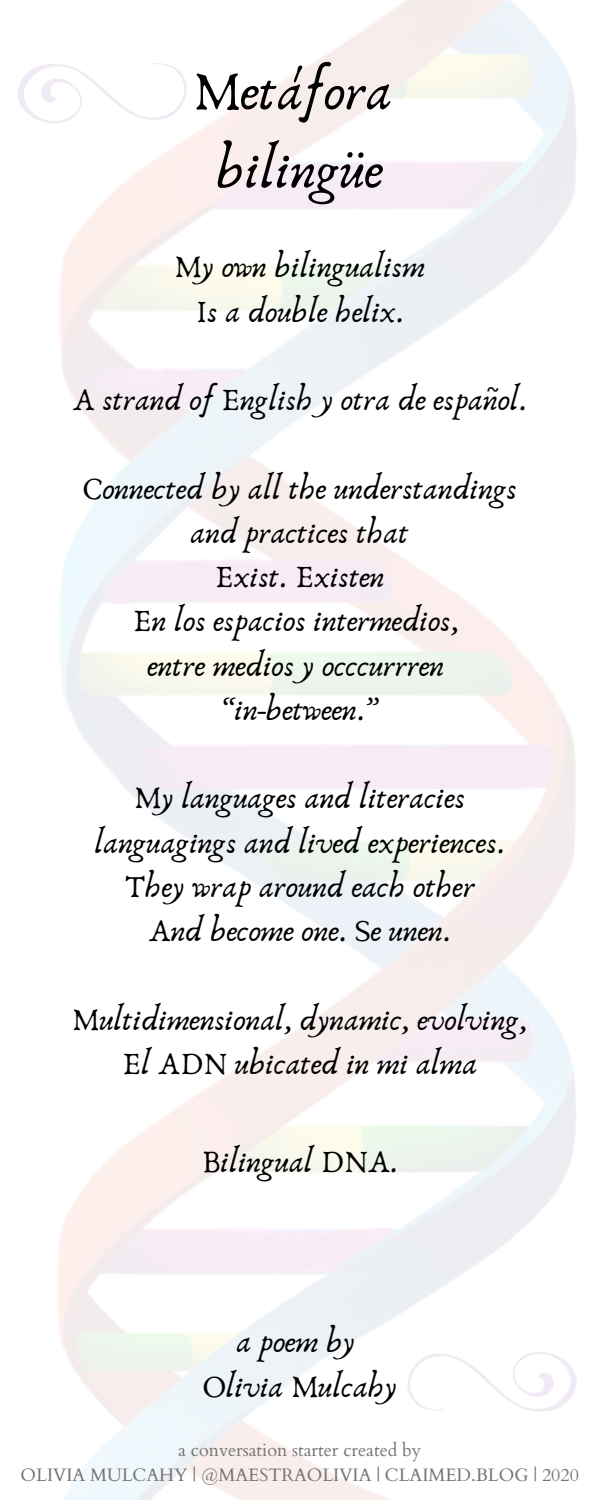
<style>
.page{position:relative;width:600px;height:1500px;background:#fff}
.page>*{position:absolute;margin:0;border:0;box-sizing:border-box;transform-origin:0 0}
.t1{font:56px/78.3px "Anaktoria";color:#000;text-align:center}
.t2{font:32px/44.2px "Anaktoria";color:#000;text-align:center}
.t3{font:18px/24.8px "Cardo";color:#737373;text-align:center}
</style>
<div class="page">
<svg style="left:17px;top:63px;width:175px;height:86px"></svg>
<svg style="left:407px;top:1352px;width:170px;height:60px"></svg>
<h1 class="t1" style="left:194px;top:54px;width:200px">Metáfora bilingüe</h1>
<p class="t2" style="left:175px;top:246px;width:252px">My own bilingualism<br>Is a double helix.</p>
<p class="t2" style="left:73px;top:379px;width:456px">A strand of English y otra de español.</p>
<p class="t2" style="left:83px;top:467px;width:436px">Connected by all the understandings and practices that<br>Exist. Existen<br>En los espacios intermedios,<br>entre medios y occcurrren “in-between.”</p>
<p class="t2" style="left:95px;top:777px;width:412px">My languages and literacies languagings and lived experiences.<br>They wrap around each other<br>And become one. Se unen.</p>
<p class="t2" style="left:73px;top:998px;width:456px">Multidimensional, dynamic, evolving,<br>El ADN ubicated in mi alma</p>
<p class="t2" style="left:202px;top:1141px;width:198px">Bilingual DNA.</p>
<p class="t2" style="left:203px;top:1321px;width:196px">a poem by<br>Olivia Mulcahy</p>
<p class="t3" style="left:21px;top:1438px;width:560px">a conversation starter created by<br>OLIVIA MULCAHY | @MAESTRAOLIVIA | CLAIMED.BLOG | 2020</p>
</div>
